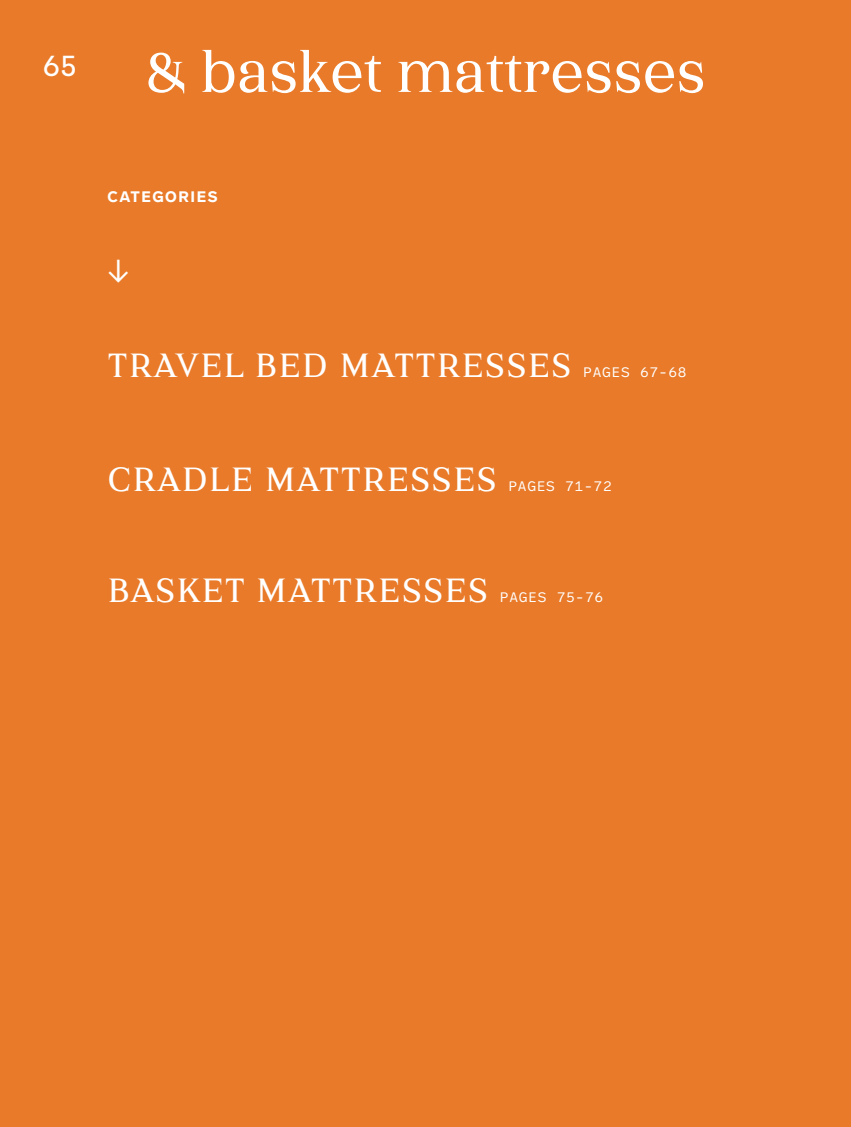
<style>
.page{position:relative;width:851px;height:1127px;background:#fff}
.page>*{position:absolute;margin:0;border:0;box-sizing:border-box;transform-origin:0 0}
.t1{font:60px "Friday";color:#fff}
.t2{font:39px "Friday";letter-spacing:.03em;color:#fff}
.t3{font:30px "Hypnosis";color:#fff}
.t4{font:30px "Lab Grotesque";color:#fff}
.t5{font:15px "Lab Grotesque Mono";letter-spacing:.05em;color:#fff}
.t6{font:900 15px "Lab Grotesque";letter-spacing:.1em;color:#fff}
</style>
<div class="page">
<div style="left:0;top:0;width:850px;height:1127px;background:#e87a29"></div>
<p class="t3" style="left:43px;top:47px;width:36px">65</p>
<h1 class="t1" style="left:145px;top:37px;width:562px">&amp; basket mattresses</h1>
<p class="t6" style="left:107px;top:188px;width:112px">CATEGORIES</p>
<p class="t4" style="left:107px;top:253px;width:23px">↓</p>
<p class="t2" style="left:107px;top:341px;width:465px">TRAVEL BED MATTRESSES</p>
<p class="t5" style="left:583px;top:362px;width:105px">PAGES 67-68</p>
<p class="t2" style="left:107px;top:456px;width:390px">CRADLE MATTRESSES</p>
<p class="t5" style="left:508px;top:476px;width:105px">PAGES 71-72</p>
<p class="t2" style="left:107px;top:566px;width:382px">BASKET MATTRESSES</p>
<p class="t5" style="left:500px;top:586px;width:105px">PAGES 75-76</p>
</div>
